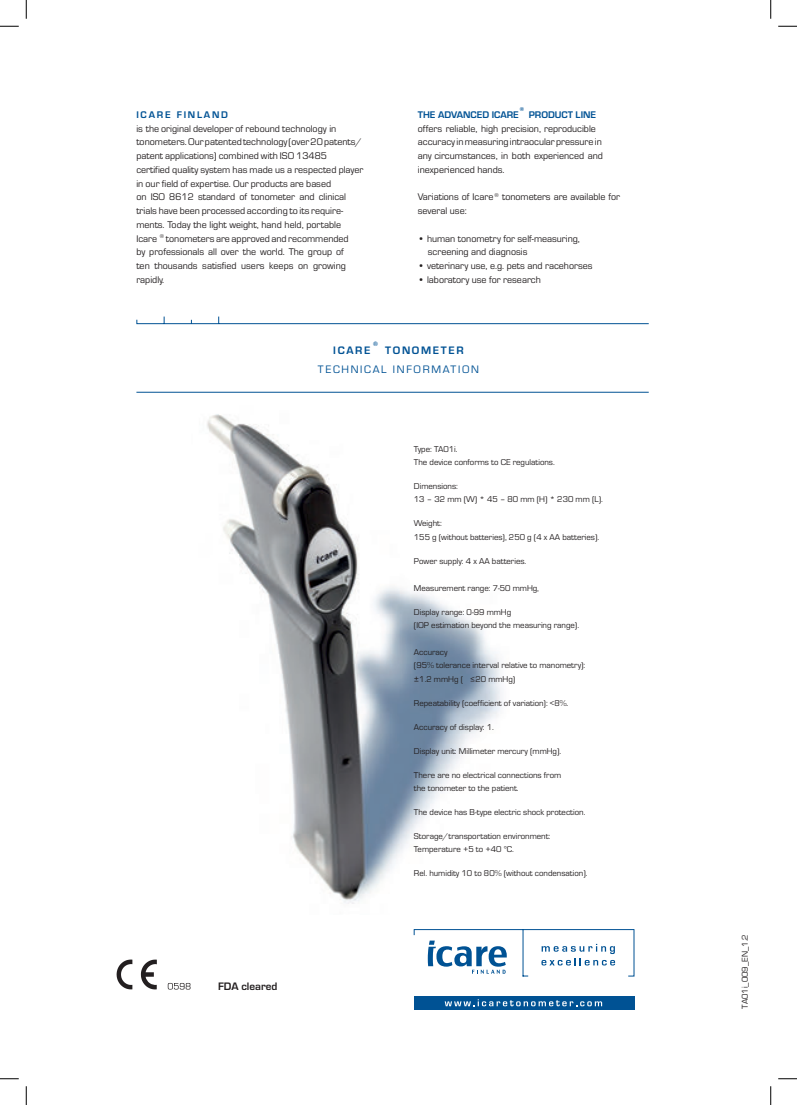
<style>
.page{position:relative;width:797px;height:1105px;background:#fff}
.page>*{position:absolute;margin:0;border:0;box-sizing:border-box;transform-origin:0 0}
.t1{font:11.25px/19.5px "Eurostile";letter-spacing:.15em;color:#005294;text-align:center}
.t2{font:700 11.25px "Eurostile";color:#231f20}
.t3{font:10px/13.8px "Eurostile";color:#231f20}
.t4{font:700 10px "Eurostile";color:#005294}
.t5{font:700 10px "Eurostile";letter-spacing:.18em;color:#005294}
.t6{font:8.75px/13.5px "Eurostile";color:#231f20}
.t7{font:700 5.88px "Eurostile";color:#005294}
.s1{font-weight:700}
</style>
<div class="page">
<img style="left:207px;top:414px;width:294px;height:490px">
<div style="left:414px;top:996px;width:220px;height:14px;background:#005294"></div>
<svg style="left:444px;top:999px;width:158px;height:7px"></svg>
<svg style="left:413px;top:929px;width:222px;height:48px"></svg>
<hr style="left:136px;top:323px;width:512px;height:1px;background:#005294">
<hr style="left:136px;top:392px;width:512px;height:1px;background:#005294">
<svg style="left:0;top:25px;width:19px;height:2px"></svg>
<svg style="left:778px;top:25px;width:19px;height:2px"></svg>
<svg style="left:0;top:1078px;width:19px;height:1px"></svg>
<svg style="left:778px;top:1078px;width:19px;height:1px"></svg>
<svg style="left:25px;top:0;width:2px;height:19px"></svg>
<svg style="left:25px;top:1086px;width:2px;height:19px"></svg>
<svg style="left:770px;top:0;width:1px;height:19px"></svg>
<svg style="left:770px;top:1086px;width:1px;height:19px"></svg>
<svg style="left:141px;top:959px;width:16px;height:30px"></svg>
<svg style="left:117px;top:959px;width:15px;height:30px"></svg>
<svg style="left:168px;top:983px;width:22px;height:6px"></svg>
<p class="t5" style="left:136px;top:107px;width:93px">ICARE FINLAND</p>
<p class="t3" style="left:136px;top:121px;width:228px">is the original developer of rebound technology in tonometers. Our patented technology (over 20 patents/ patent applications) combined with ISO 13485<br>certified quality system has made us a respected player in our field of expertise. Our products are based<br>on ISO 8612 standard of tonometer and clinical trials have been processed according to its require&shy;ments. Today the light weight, hand held, portable Icare <sup>®</sup> tonometers are approved and recommended<br>by professionals all over the world. The group of<br>ten thousands satisfied users keeps on growing rapidly.</p>
<p class="t7" style="left:520px;top:105px;width:6px">®</p>
<p class="t4" style="left:529px;top:107px;width:69px">PRODUCT LINE</p>
<p class="t3" style="left:418px;top:121px;width:187px">offers reliable, high precision, reproducible accuracy in measuring intraocular pressure in any circumstances, in both experienced and inexperienced hands.</p>
<p class="t3" style="left:418px;top:190px;width:204px">Variations of Icare <sup>®</sup> tonometers are available for several use:</p>
<p class="t3" style="left:428px;top:231px;width:154px;text-indent:-10px">• human tonometry for self-measuring, screening and diagnosis</p>
<p class="t3" style="left:418px;top:259px;width:176px">• veterinary use, e.g. pets and racehorses</p>
<p class="t3" style="left:418px;top:272px;width:125px">• laboratory use for research</p>
<p class="t4" style="left:418px;top:107px;width:102px">THE ADVANCED ICARE</p>
<p class="t1" style="left:318px;top:340px;width:163px"><span class="s1">ICARE</span> <sup>®</sup> <span class="s1">TONOMETER<br></span>TECHNICAL INFORMATION</p>
<p class="t2" style="left:218px;top:978px;width:61px">FDA cleared</p>
<p class="t6" style="left:414px;top:442px;width:142px">Type: TA01i.<br>The device conforms to CE regulations.</p>
<p class="t6" style="left:414px;top:479px;width:190px">Dimensions:<br>13 – 32 mm (W) * 45 – 80 mm (H) * 230 mm (L).</p>
<p class="t6" style="left:414px;top:516px;width:187px">Weight:<br>155 g (without batteries), 250 g (4 x AA batteries).</p>
<p class="t6" style="left:414px;top:554px;width:114px">Power supply: 4 x AA batteries.</p>
<p class="t6" style="left:414px;top:581px;width:127px">Measurement range: 7-50 mmHg,</p>
<p class="t6" style="left:414px;top:604px;width:167px">Display range: 0-99 mmHg<br>(IOP estimation beyond the measuring range).</p>
<p class="t6" style="left:414px;top:645px;width:173px">Accuracy<br>(95% tolerance interval relative to manometry): ±1.2 mmHg ( ≤20 mmHg)</p>
<p class="t6" style="left:414px;top:696px;width:156px">Repeatability (coefficient of variation): &lt;8%.</p>
<p class="t6" style="left:414px;top:720px;width:81px">Accuracy of display: 1.</p>
<p class="t6" style="left:414px;top:743px;width:149px">Display unit: Millimeter mercury (mmHg).</p>
<p class="t6" style="left:414px;top:767px;width:149px">There are no electrical connections from the tonometer to the patient.</p>
<p class="t6" style="left:414px;top:805px;width:173px">The device has B-type electric shock protection.</p>
<p class="t6" style="left:414px;top:829px;width:138px">Storage/transportation environment:<br>Temperature +5 to +40 °C.</p>
<p class="t6" style="left:414px;top:866px;width:175px">Rel. humidity 10 to 80% (without condensation).</p>
<p class="t6" style="left:738px;top:1009px;width:76px;rotate:-90deg">TA01i_009_EN_1.2</p>
</div>
